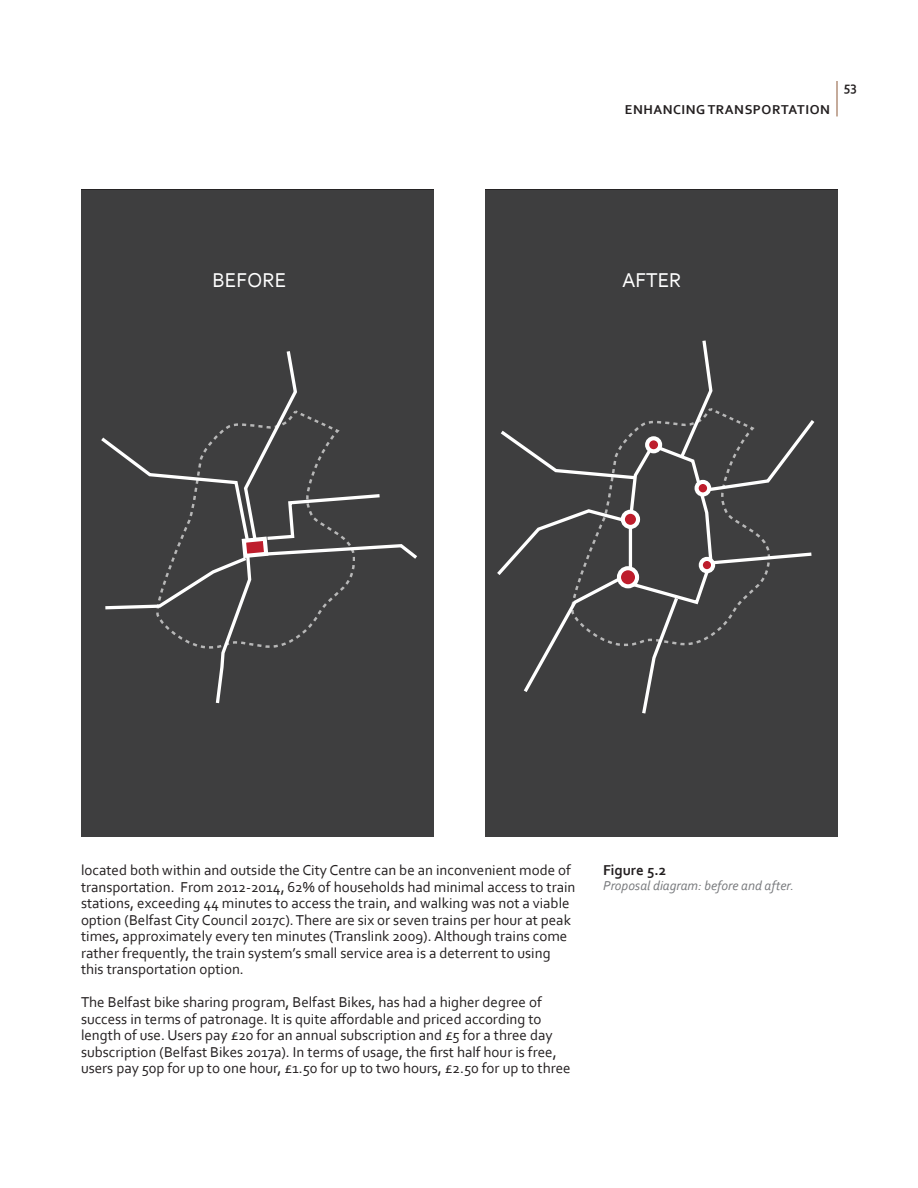
<style>
.page{position:relative;width:918px;height:1188px;background:#fff}
.page>*{position:absolute;margin:0;border:0;box-sizing:border-box;transform-origin:0 0}
.t1{font:21px "Corbel";color:#fff}
.t2{font:15px/16.5px "Corbel";color:#231f20}
.t3{font:700 15px "Corbel";color:#231f20}
.t4{font:italic 13.5px "Corbel";color:#787a7d}
.t5{font:700 13.5px "Corbel";letter-spacing:.04em;color:#231f20}
</style>
<div class="page">
<div style="left:81px;top:189px;width:352px;height:648px;background:#3e3e3f"></div>
<div style="left:98px;top:348px;width:323px;height:359px;background:#3e3e3f"></div>
<div style="left:485px;top:189px;width:352px;height:648px;background:#3e3e3f"></div>
<div style="left:494px;top:337px;width:324px;height:380px;background:#3e3e3f"></div>
<div style="left:619px;top:568px;width:18px;height:18px;background:#be1d2c;border-radius:50%"></div>
<div style="left:617px;top:566px;width:22px;height:22px;border:4px solid #fff;border-radius:50%"></div>
<div style="left:701px;top:559px;width:12px;height:12px;background:#be1d2c;border-radius:50%"></div>
<div style="left:699px;top:557px;width:16px;height:16px;border:4px solid #fff;border-radius:50%"></div>
<div style="left:697px;top:482px;width:12px;height:12px;background:#be1d2c;border-radius:50%"></div>
<div style="left:695px;top:480px;width:16px;height:17px;border:4px solid #fff;border-radius:50%"></div>
<div style="left:647px;top:438px;width:13px;height:13px;background:#be1d2c;border-radius:50%"></div>
<div style="left:645px;top:436px;width:17px;height:17px;border:4px solid #fff;border-radius:50%"></div>
<div style="left:623px;top:512px;width:15px;height:15px;background:#be1d2c;border-radius:50%"></div>
<div style="left:621px;top:510px;width:19px;height:19px;border:4px solid #fff;border-radius:50%"></div>
<hr style="left:836px;top:81px;width:2px;height:35px;background:#9a6c4e">
<p class="t5" style="left:625px;top:101px;width:207px">ENHANCING TRANSPORTATION</p>
<p class="t5" style="left:844px;top:78px;width:15px">53</p>
<p class="t1" style="left:213px;top:267px;width:75px">BEFORE</p>
<p class="t1" style="left:622px;top:267px;width:61px">AFTER</p>
<p class="t2" style="left:81px;top:862px;width:496px">located both within and outside the City Centre can be an inconvenient mode of transportation. From 2012-2014, 62% of households had minimal access to train stations, exceeding 44 minutes to access the train, and walking was not a viable option (Belfast City Council 2017c). There are six or seven trains per hour at peak times, approximately every ten minutes (Translink 2009). Although trains come rather frequently, the train system’s small service area is a deterrent to using this transportation option.</p>
<p class="t2" style="left:81px;top:994px;width:491px">The Belfast bike sharing program, Belfast Bikes, has had a higher degree of success in terms of patronage. It is quite affordable and priced according to length of use. Users pay £20 for an annual subscription and £5 for a three day subscription (Belfast Bikes 2017a). In terms of usage, the first half hour is free, users pay 50p for up to one hour, £1.50 for up to two hours, £2.50 for up to three</p>
<p class="t3" style="left:603px;top:861px;width:65px">Figure 5.2</p>
<p class="t4" style="left:603px;top:877px;width:193px">Proposal diagram: before and after.</p>
</div>
